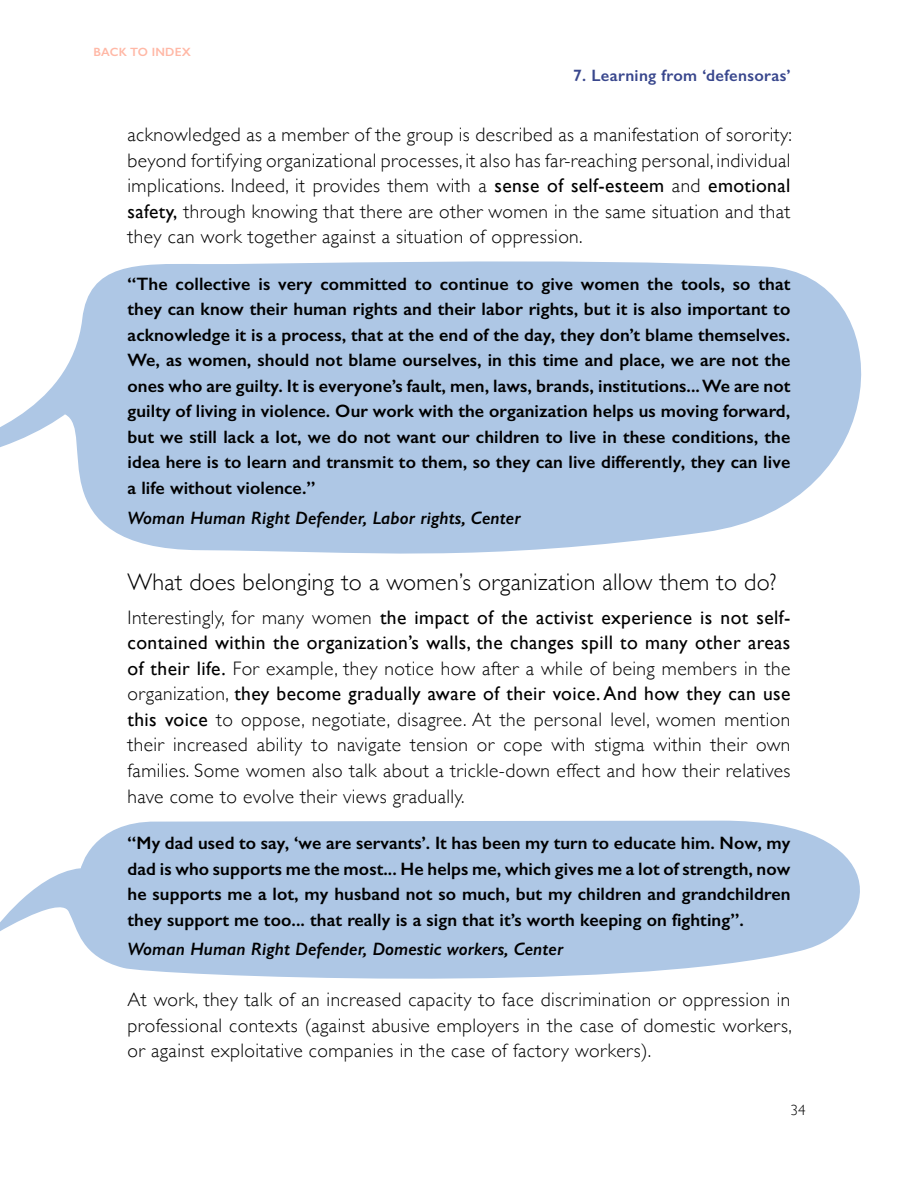
<style>
.page{position:relative;width:918px;height:1188px;background:#fff}
.page>*{position:absolute;margin:0;border:0;box-sizing:border-box;transform-origin:0 0}
.t1{font:300 24px "Gill Sans";letter-spacing:.01em;color:#000}
.t2{font:300 19.5px/25.5px "Gill Sans";letter-spacing:.02em;color:#000;text-align:justify}
.t3{font:600 18px/25.5px "Gill Sans";letter-spacing:.005em;color:#000;text-align:justify}
.t4{font:italic 600 18px "Gill Sans";letter-spacing:.005em;color:#000}
.t5{font:600 16.5px "Gill Sans";letter-spacing:.02em;color:#39478d}
.t6{font:300 15px "Gill Sans";color:#000}
.t7{font:600 12px "Gill Sans";letter-spacing:.02em;color:#ffb8a6}
.s1{font-weight:400}
</style>
<div class="page">
<svg style="left:0;top:820px;width:860px;height:159px;fill:#aec7e5"></svg>
<svg style="left:0;top:261px;width:862px;height:293px;fill:#aec7e5"></svg>
<p class="t7" style="left:94px;top:45px;width:99px">BACK TO INDEX</p>
<p class="t5" style="left:573px;top:65px;width:219px">7. Learning from ‘defensoras’</p>
<p class="t2" style="left:128px;top:121px;width:666px">acknowledged as a member of the group is described as a manifestation of sorority: beyond fortifying organizational processes, it also has far-reaching personal, individual implications. Indeed, it provides them with a <span class="s1">sense of self-esteem</span> and <span class="s1">emotional safety,</span> through knowing that there are other women in the same situation and that they can work together against a situation of oppression.</p>
<p class="t3" style="left:128px;top:271px;width:664px">“The collective is very committed to continue to give women the tools, so that they can know their human rights and their labor rights, but it is also important to acknowledge it is a process, that at the end of the day, they don’t blame themselves.<br>We, as women, should not blame ourselves, in this time and place, we are not the ones who are guilty. It is everyone’s fault, men, laws, brands, institutions... We are not guilty of living in violence. Our work with the organization helps us moving forward, but we still lack a lot, we do not want our children to live in these conditions, the idea here is to learn and transmit to them, so they can live differently, they can live a life without violence.”</p>
<p class="t4" style="left:128px;top:507px;width:395px">Woman Human Right Defender, Labor rights, Center</p>
<p class="t1" style="left:128px;top:563px;width:651px">What does belonging to a women’s organization allow them to do?</p>
<p class="t2" style="left:128px;top:604px;width:664px">Interestingly, for many women <span class="s1">the impact of the activist experience is not self&shy;contained within the organization’s walls, the changes spill to many other areas of their life.</span> For example, they notice how after a while of being members in the organization, <span class="s1">they become gradually aware of their voice. And how they can use this voice</span> to oppose, negotiate, disagree. At the personal level, women mention their increased ability to navigate tension or cope with stigma within their own families. Some women also talk about a trickle-down effect and how their relatives have come to evolve their views gradually.</p>
<p class="t3" style="left:128px;top:830px;width:664px">“My dad used to say, ‘we are servants’. It has been my turn to educate him. Now, my dad is who supports me the most... He helps me, which gives me a lot of strength, now he supports me a lot, my husband not so much, but my children and grandchildren they support me too... that really is a sign that it’s worth keeping on fighting”.</p>
<p class="t4" style="left:128px;top:939px;width:437px">Woman Human Right Defender, Domestic workers, Center</p>
<p class="t2" style="left:128px;top:986px;width:666px">At work, they talk of an increased capacity to face discrimination or oppression in professional contexts (against abusive employers in the case of domestic workers, or against exploitative companies in the case of factory workers).</p>
<p class="t6" style="left:790px;top:1098px;width:17px">34</p>
</div>
